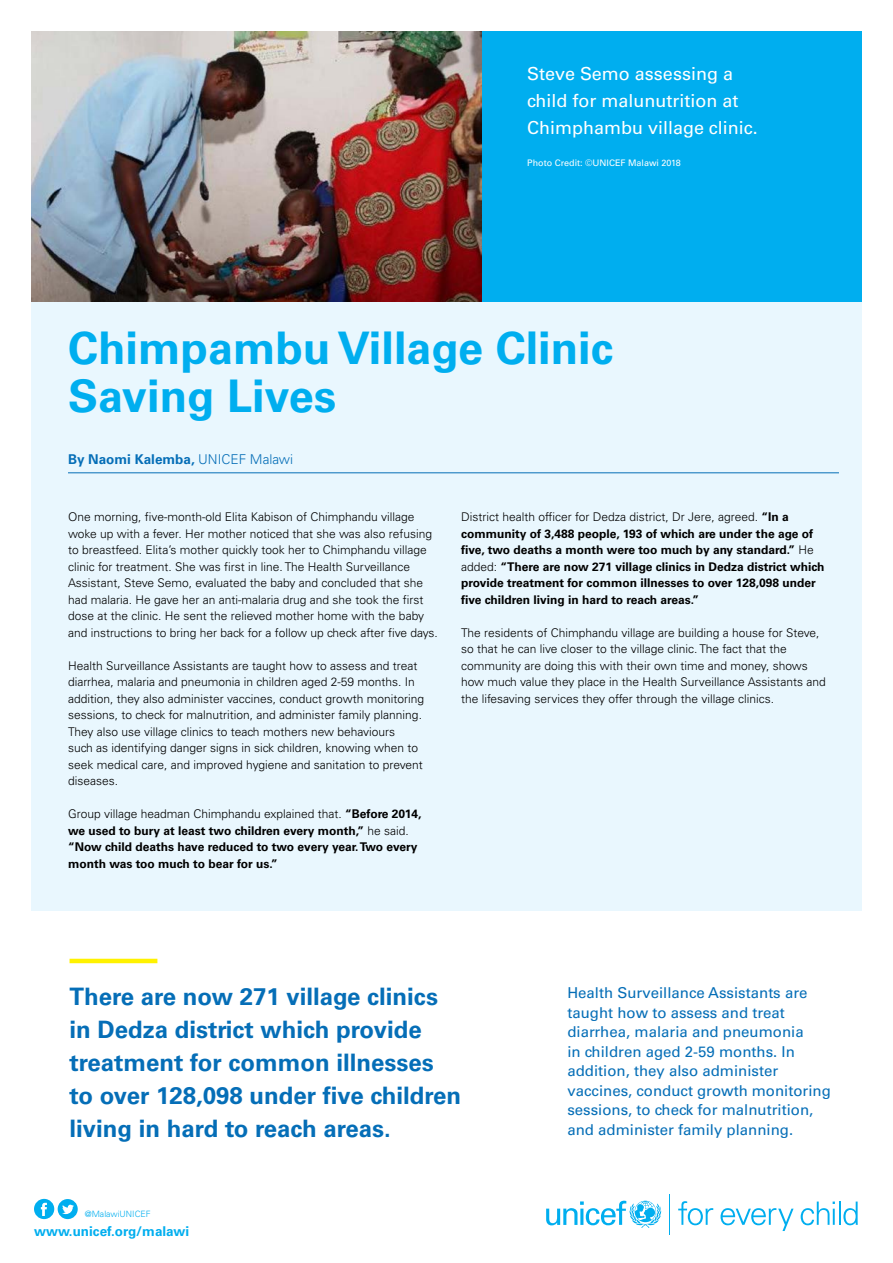
<style>
.page{position:relative;width:893px;height:1263px;background:#fff}
.page>*{position:absolute;margin:0;border:0;box-sizing:border-box;transform-origin:0 0}
.t1{font:700 45px/48px "Univers";color:#00aeef}
.t2{font:700 24px/33px "Univers";color:#056eb7}
.t3{font:18px/27px "Univers";color:#fff}
.t4{font:15px/19.5px "Univers";color:#056eb7}
.t5{font:700 13.5px "Univers";color:#056eb7}
.t6{font:700 13.5px "Univers";color:#00aeef}
.t7{font:300 12px/16.5px "Univers";color:#000}
.t8{font:700 12px/16.5px "Univers";color:#000}
.t9{font:9px "Univers";color:#fff}
.t10{font:300 8.7px "Univers";color:#00aeef}
.s1{font-weight:300}
</style>
<div class="page">
<div style="left:31px;top:302px;width:831px;height:609px;background:#e9f7fe"></div>
<svg style="left:546px;top:1201px;width:115px;height:27px"></svg>
<svg style="left:678px;top:1201px;width:35px;height:24px"></svg>
<svg style="left:720px;top:1208px;width:73px;height:23px"></svg>
<svg style="left:801px;top:1201px;width:34px;height:24px"></svg>
<hr style="left:838px;top:1201px;width:2px;height:24px;background:#00aeef">
<svg style="left:843px;top:1201px;width:15px;height:24px"></svg>
<hr style="left:670px;top:1195px;width:1px;height:40px;background:#00aeef">
<svg style="left:34px;top:1199px;width:44px;height:20px"></svg>
<div style="left:481px;top:32px;width:381px;height:270px;background:#00aeef"></div>
<img style="left:31px;top:31px;width:450px;height:271px">
<hr style="left:70px;top:959px;width:87px;height:4px;background:#fff200">
<hr style="left:68px;top:472px;width:771px;height:1px;background:#056eb7">
<h3 class="t3" style="left:527px;top:60px;width:232px">Steve Semo assessing a child for malunutrition at<br>Chimphambu village clinic.</h3>
<p class="t9" style="left:527px;top:158px;width:155px">Photo Credit: ©UNICEF Malawi 2018</p>
<h1 class="t1" style="left:68px;top:325px;width:547px">Chimpambu Village Clinic<br>Saving Lives</h1>
<p class="t5" style="left:68px;top:451px;width:227px">By Naomi Kalemba, <span class="s1">UNICEF Malawi</span></p>
<p class="t7" style="left:68px;top:509px;width:371px">One morning, five-month-old Elita Kabison of Chimphandu village woke up with a fever. Her mother noticed that she was also refusing to breastfeed. Elita’s mother quickly took her to Chimphandu village clinic for treatment. She was first in line. The Health Surveillance Assistant, Steve Semo, evaluated the baby and concluded that she had malaria. He gave her an anti-malaria drug and she took the first dose at the clinic. He sent the relieved mother home with the baby and instructions to bring her back for a follow up check after five days.</p>
<p class="t7" style="left:68px;top:657px;width:358px">Health Surveillance Assistants are taught how to assess and treat diarrhea, malaria and pneumonia in children aged 2-59 months. In addition, they also administer vaccines, conduct growth monitoring sessions, to check for malnutrition, and administer family planning.<br>They also use village clinics to teach mothers new behaviours<br>such as identifying danger signs in sick children, knowing when to seek medical care, and improved hygiene and sanitation to prevent diseases.</p>
<p class="t8" style="left:68px;top:806px;width:355px"><span class="s1">Group village headman Chimphandu explained that.</span> “Before 2014, we used to bury at least two children every month,” <span class="s1">he said. </span>“Now child deaths have reduced to two every year. Two every month was too much to bear for us.”</p>
<p class="t8" style="left:461px;top:509px;width:365px"><span class="s1">District health officer for Dedza district, Dr Jere, agreed.</span> “In a community of 3,488 people, 193 of which are under the age of five, two deaths a month were too much by any standard.” <span class="s1">He added:</span> “There are now 271 village clinics in Dedza district which provide treatment for common illnesses to over 128,098 under five children living in hard to reach areas.”</p>
<p class="t7" style="left:461px;top:624px;width:366px">The residents of Chimphandu village are building a house for Steve, so that he can live closer to the village clinic. The fact that the community are doing this with their own time and money, shows how much value they place in the Health Surveillance Assistants and the lifesaving services they offer through the village clinics.</p>
<h2 class="t2" style="left:70px;top:980px;width:393px">There are now 271 village clinics in Dedza district which provide treatment for common illnesses to over 128,098 under five children living in hard to reach areas.</h2>
<p class="t4" style="left:567px;top:983px;width:265px">Health Surveillance Assistants are taught how to assess and treat diarrhea, malaria and pneumonia<br>in children aged 2-59 months. In addition, they also administer vaccines, conduct growth monitoring sessions, to check for malnutrition, and administer family planning.</p>
<p class="t10" style="left:85px;top:1208px;width:67px">@MalawiUNICEF</p>
<p class="t6" style="left:34px;top:1223px;width:157px">www.unicef.org/malawi</p>
</div>
